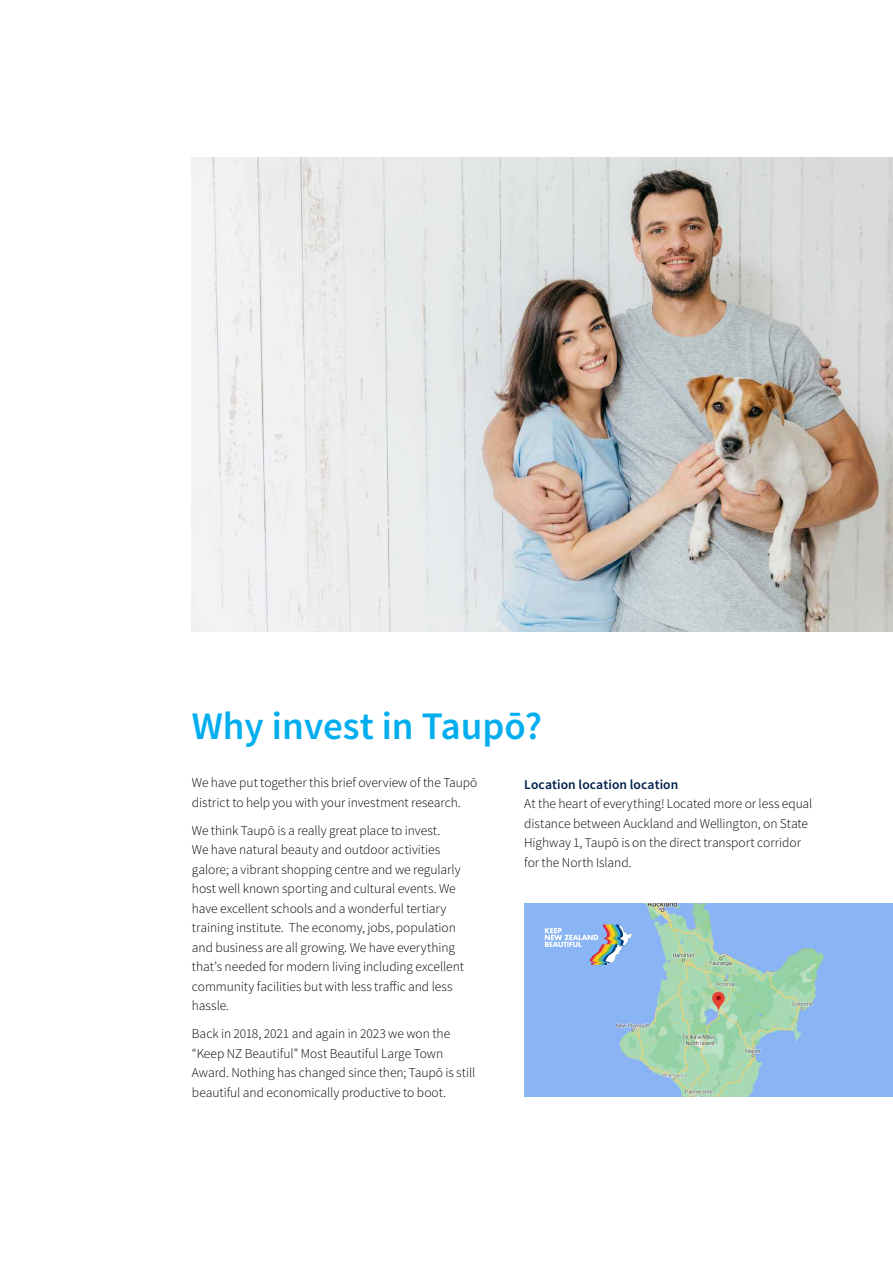
<style>
.page{position:relative;width:893px;height:1263px;background:#fff}
.page>*{position:absolute;margin:0;border:0;box-sizing:border-box;transform-origin:0 0}
.t1{font:600 39px "Source Sans Pro";color:#00aeef}
.t2{font:300 13.5px/19.5px "Source Sans Pro";letter-spacing:-.005em;color:#000}
.t3{font:600 13.5px "Source Sans Pro";letter-spacing:.01em;color:#001f49}
</style>
<div class="page">
<img style="left:192px;top:158px;width:701px;height:473px">
<img style="left:524px;top:903px;width:369px;height:194px">
<svg style="left:545px;top:924px;width:87px;height:41px;background:#9bb7d9"></svg>
<h1 class="t1" style="left:192px;top:701px;width:352px">Why invest in Taupō?</h1>
<p class="t2" style="left:192px;top:773px;width:287px">We have put together this brief overview of the Taupō district to help you with your investment research.</p>
<p class="t2" style="left:192px;top:820px;width:273px">We think Taupō is a really great place to invest.<br>We have natural beauty and outdoor activities galore; a vibrant shopping centre and we regularly host well known sporting and cultural events. We have excellent schools and a wonderful tertiary training institute. The economy, jobs, population and business are all growing. We have everything that’s needed for modern living including excellent community facilities but with less traffic and less hassle.</p>
<p class="t2" style="left:192px;top:1024px;width:285px">Back in 2018, 2021 and again in 2023 we won the “Keep NZ Beautiful” Most Beautiful Large Town Award. Nothing has changed since then; Taupō is still beautiful and economically productive to boot.</p>
<p class="t3" style="left:524px;top:776px;width:156px">Location location location</p>
<p class="t2" style="left:524px;top:794px;width:290px">At the heart of everything! Located more or less equal distance between Auckland and Wellington, on State Highway 1, Taupō is on the direct transport corridor for the North Island.</p>
</div>
